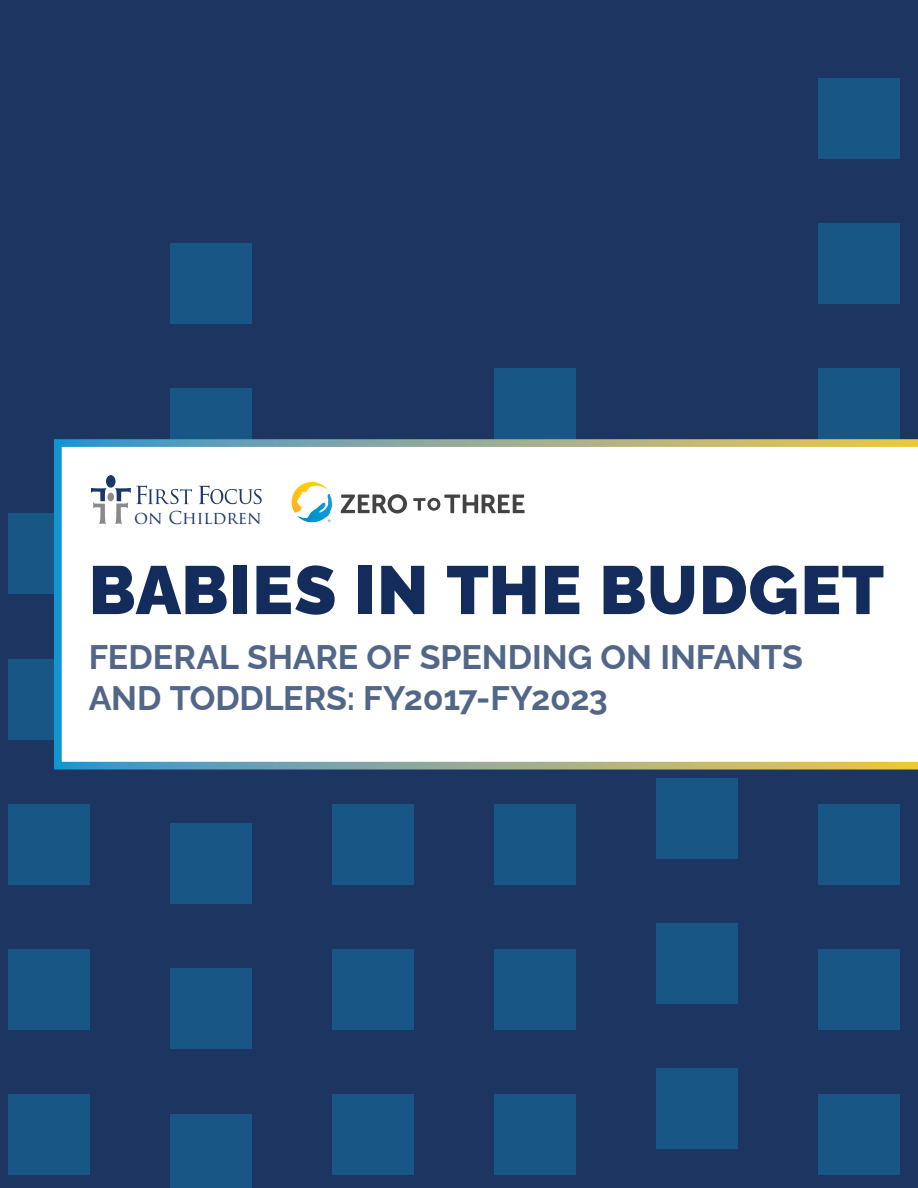
<style>
.page{position:relative;width:918px;height:1188px;background:#1c3661}
.page>*{position:absolute;margin:0;border:0;box-sizing:border-box;transform-origin:0 0}
.t1{font:900 67.95px "Raleway";letter-spacing:.015em;color:#132c5b}
.t2{font:700 34.05px/40.8px "Raleway";letter-spacing:-.005em;color:#526687}
.t3{font:17.4px "Trajan Pro 3";color:#1e3768}
</style>
<div class="page">
<div style="left:819px;top:1094px;width:81px;height:81px;background:#185686"></div>
<div style="left:819px;top:949px;width:81px;height:81px;background:#185686"></div>
<div style="left:819px;top:804px;width:81px;height:81px;background:#185686"></div>
<div style="left:657px;top:1068px;width:81px;height:81px;background:#185686"></div>
<div style="left:657px;top:923px;width:81px;height:81px;background:#185686"></div>
<div style="left:495px;top:1094px;width:81px;height:81px;background:#185686"></div>
<div style="left:495px;top:949px;width:81px;height:81px;background:#185686"></div>
<div style="left:495px;top:804px;width:81px;height:81px;background:#185686"></div>
<div style="left:333px;top:1094px;width:81px;height:81px;background:#185686"></div>
<div style="left:333px;top:949px;width:81px;height:81px;background:#185686"></div>
<div style="left:170px;top:969px;width:81px;height:80px;background:#185686"></div>
<div style="left:170px;top:823px;width:81px;height:81px;background:#185686"></div>
<div style="left:170px;top:1114px;width:81px;height:74px;background:#185686"></div>
<div style="left:8px;top:1094px;width:81px;height:81px;background:#185686"></div>
<div style="left:8px;top:949px;width:81px;height:81px;background:#185686"></div>
<div style="left:819px;top:368px;width:81px;height:81px;background:#185686"></div>
<div style="left:657px;top:778px;width:81px;height:80px;background:#185686"></div>
<div style="left:333px;top:804px;width:81px;height:81px;background:#185686"></div>
<div style="left:8px;top:804px;width:81px;height:81px;background:#185686"></div>
<div style="left:819px;top:223px;width:81px;height:81px;background:#185686"></div>
<div style="left:170px;top:388px;width:81px;height:81px;background:#185686"></div>
<div style="left:8px;top:659px;width:81px;height:80px;background:#185686"></div>
<div style="left:819px;top:78px;width:81px;height:81px;background:#185686"></div>
<div style="left:495px;top:368px;width:81px;height:81px;background:#185686"></div>
<div style="left:170px;top:243px;width:81px;height:80px;background:#185686"></div>
<div style="left:8px;top:514px;width:81px;height:80px;background:#185686"></div>
<div style="left:54px;top:439px;width:864px;height:331px;background:#fff"></div>
<div style="left:106px;top:475px;width:10px;height:13px;background:#1b3668;border-radius:50%"></div>
<svg style="left:92px;top:488px;width:15px;height:36px"></svg>
<div style="left:107px;top:493px;width:7px;height:8px;background:#8a8a8d;border-radius:50%"></div>
<svg style="left:115px;top:486px;width:77px;height:38px;background:#e1e3e9"></svg>
<svg style="left:199px;top:486px;width:63px;height:18px"></svg>
<svg style="left:341px;top:494px;width:66px;height:19px"></svg>
<svg style="left:413px;top:495px;width:112px;height:18px;background:#afafaf"></svg>
<svg style="left:291px;top:482px;width:41px;height:41px;background:#cee0cd"></svg>
<p class="t3" style="left:134px;top:506px;width:129px">ON CHILDREN</p>
<h1 class="t1" style="left:89px;top:536px;width:797px">BABIES IN THE BUDGET</h1>
<p class="t2" style="left:89px;top:633px;width:716px">FEDERAL SHARE OF SPENDING ON INFANTS<br>AND TODDLERS: FY2017-FY2023</p>
</div>
